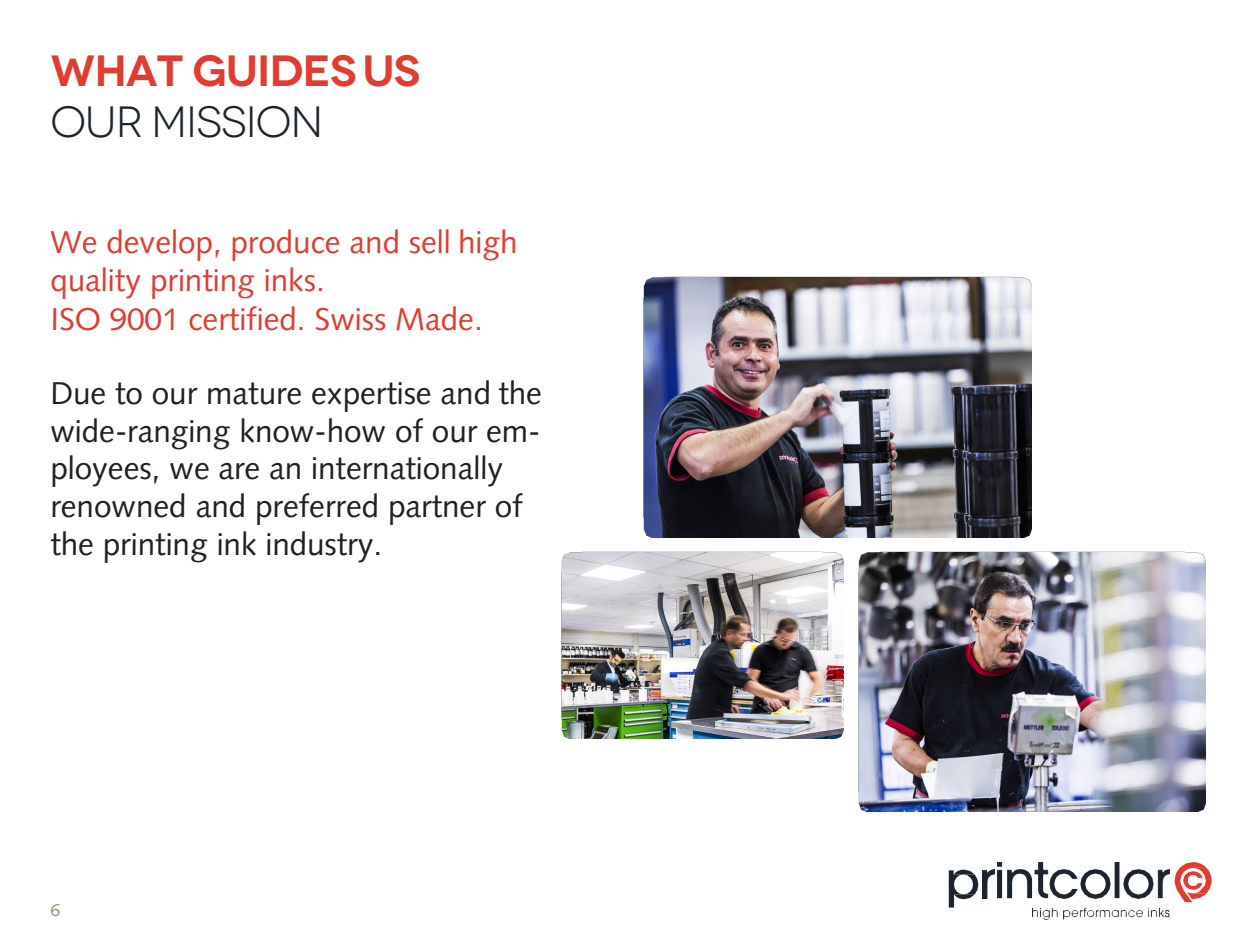
<style>
.page{position:relative;width:1260px;height:945px;background:#fff}
.page>*{position:absolute;margin:0;border:0;box-sizing:border-box;transform-origin:0 0}
.t1{font:600 43.75px "Novecentowide";letter-spacing:-.025em;color:#e03c30}
.t2{font:43.75px "Novecentowide";letter-spacing:-.025em;color:#1c252d}
.t3{font:31.5px/37.8px "Syntax LTCE";color:#231f20}
.t4{font:31.5px/37.8px "Syntax LTCE";color:#e03c30}
.t5{font:17.5px "Syntax LTCE";color:#979271}
</style>
<div class="page">
<svg style="left:949px;top:870px;width:29px;height:38px"></svg>
<img style="left:982px;top:870px;width:12px;height:29px">
<img style="left:998px;top:863px;width:171px;height:57px">
<svg style="left:1175px;top:862px;width:37px;height:40px"></svg>
<img style="left:1184px;top:871px;width:18px;height:19px">
<img style="left:643px;top:277px;width:389px;height:260px">
<img style="left:562px;top:551px;width:281px;height:188px">
<img style="left:858px;top:551px;width:347px;height:261px">
<h2 class="t1" style="left:50px;top:46px;width:371px">WHAT GUIDES US</h2>
<h2 class="t2" style="left:50px;top:96px;width:275px">OUR MISSION</h2>
<p class="t4" style="left:50px;top:223px;width:469px">We develop, produce and sell high quality printing inks.</p>
<p class="t4" style="left:50px;top:301px;width:434px">ISO 9001 certified. Swiss Made.</p>
<p class="t3" style="left:50px;top:374px;width:493px">Due to our mature expertise and the wide-ranging know-how of our em&shy;ployees, we are an internationally renowned and preferred partner of the printing ink industry.</p>
<p class="t5" style="left:51px;top:900px;width:11px">6</p>
</div>
